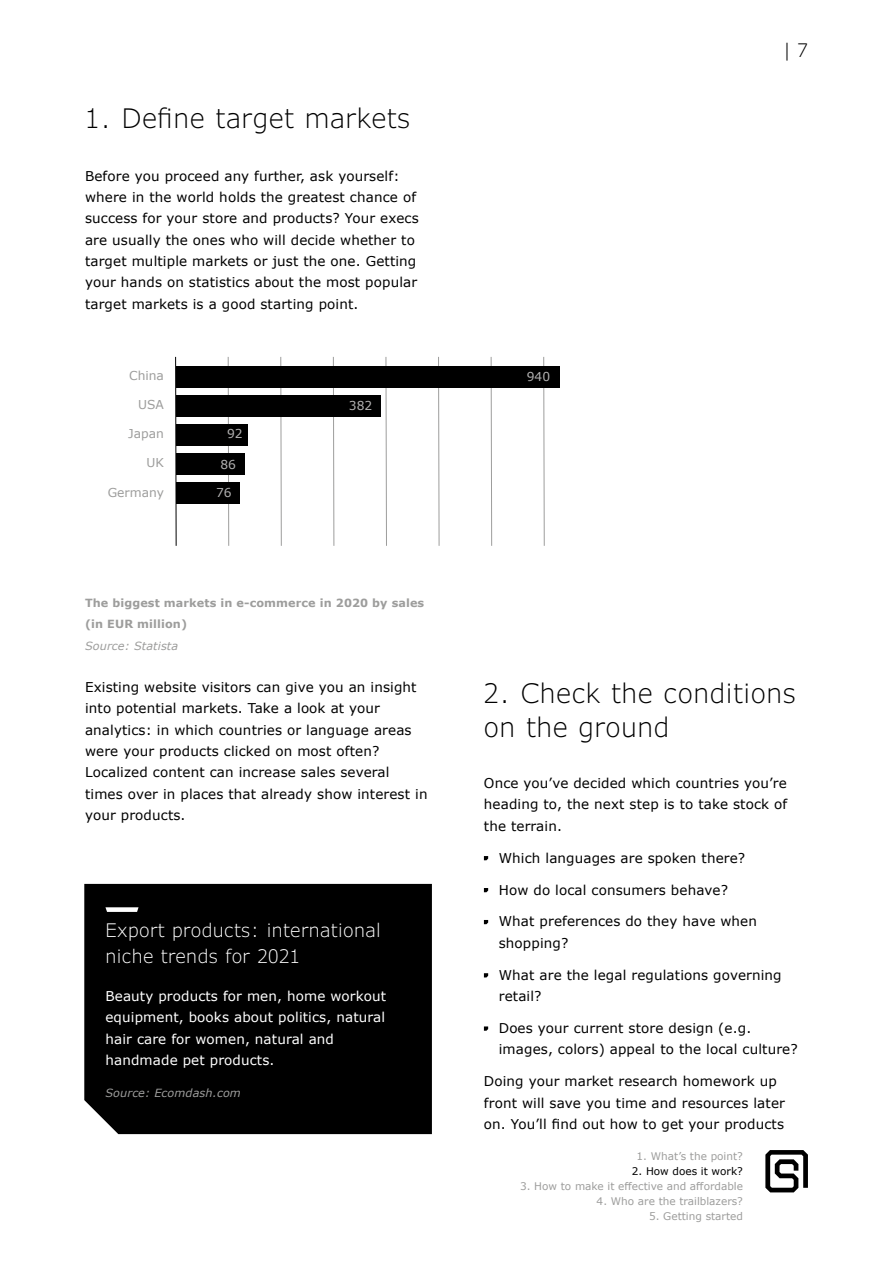
<style>
.page{position:relative;width:893px;height:1263px;background:#fff}
.page>*{position:absolute;margin:0;border:0;box-sizing:border-box;transform-origin:0 0}
.t1{font:300 27px/33.8px "Verdana Pro";letter-spacing:.02em;color:#000}
.t2{font:300 18.75px/25.5px "Verdana Pro";letter-spacing:.02em;color:#fff}
.t3{font:300 18.75px "Verdana Pro";color:#000}
.t4{font:13.5px/21.3px "Verdana";letter-spacing:.01em;color:#000}
.t5{font:13.5px/21.3px "Verdana";letter-spacing:.01em;color:#fff}
.t6{font:12.3px "Verdana";color:#9d9d9c}
.t7{font:12.3px "Verdana";color:#b3b2b2}
.t8{font:700 11.25px/21.3px "Verdana";letter-spacing:.01em;color:#9d9d9c}
.t9{font:italic 11.25px "Verdana";letter-spacing:.01em;color:#9d9d9c}
.t10{font:10.5px "Verdana";color:#9d9d9c}
.t11{font:10.5px "Verdana";color:#000}
</style>
<div class="page">
<svg style="left:765px;top:1150px;width:43px;height:42px"></svg>
<svg style="left:484px;top:856px;width:4px;height:4px"></svg>
<svg style="left:484px;top:888px;width:4px;height:4px"></svg>
<svg style="left:484px;top:920px;width:4px;height:4px"></svg>
<svg style="left:484px;top:973px;width:4px;height:4px"></svg>
<svg style="left:484px;top:1026px;width:4px;height:5px"></svg>
<svg style="left:175px;top:356px;width:2px;height:190px"></svg>
<svg style="left:228px;top:357px;width:1px;height:189px"></svg>
<svg style="left:280px;top:357px;width:2px;height:189px"></svg>
<svg style="left:333px;top:357px;width:1px;height:189px"></svg>
<svg style="left:385px;top:357px;width:2px;height:189px"></svg>
<svg style="left:438px;top:356px;width:2px;height:190px"></svg>
<svg style="left:491px;top:357px;width:1px;height:189px"></svg>
<svg style="left:543px;top:357px;width:2px;height:189px"></svg>
<div style="left:176px;top:482px;width:63px;height:22px;background:#000"></div>
<div style="left:176px;top:453px;width:69px;height:22px;background:#000"></div>
<div style="left:176px;top:424px;width:72px;height:22px;background:#000"></div>
<div style="left:176px;top:395px;width:204px;height:21px;background:#000"></div>
<div style="left:176px;top:366px;width:384px;height:21px;background:#000"></div>
<div style="left:84px;top:884px;width:348px;height:250px;background:#000"></div>
<svg style="left:105px;top:907px;width:34px;height:5px"></svg>
<h1 class="t1" style="left:85px;top:101px;width:327px">1. Define target markets</h1>
<p class="t4" style="left:85px;top:165px;width:335px">Before you proceed any further, ask yourself: where in the world holds the greatest chance of success for your store and products? Your execs are usually the ones who will decide whether to target multiple markets or just the one. Getting your hands on statistics about the most popular target markets is a good starting point.</p>
<p class="t6" style="left:129px;top:367px;width:36px">China</p>
<p class="t6" style="left:138px;top:397px;width:27px">USA</p>
<p class="t6" style="left:128px;top:426px;width:37px">Japan</p>
<p class="t6" style="left:146px;top:455px;width:19px">UK</p>
<p class="t6" style="left:108px;top:484px;width:58px">Germany</p>
<p class="t7" style="left:227px;top:426px;width:17px">92</p>
<p class="t7" style="left:220px;top:457px;width:17px">86</p>
<p class="t7" style="left:216px;top:484px;width:17px">76</p>
<p class="t7" style="left:349px;top:398px;width:25px">382</p>
<p class="t7" style="left:527px;top:368px;width:25px">940</p>
<h2 class="t3" style="left:783px;top:38px;width:26px">| 7</h2>
<p class="t8" style="left:85px;top:592px;width:341px">The biggest markets in e-commerce in 2020 by sales (in EUR million)</p>
<p class="t9" style="left:85px;top:638px;width:95px">Source: Statista</p>
<p class="t4" style="left:85px;top:676px;width:344px">Existing website visitors can give you an insight into potential markets. Take a look at your analytics: in which countries or language areas were your products clicked on most often?<br>Localized content can increase sales several times over in places that already show interest in your products.</p>
<h1 class="t1" style="left:484px;top:676px;width:314px">2. Check the conditions on the ground</h1>
<p class="t4" style="left:484px;top:772px;width:305px;text-align:justify">Once you’ve decided which countries you’re heading to, the next step is to take stock of the terrain.</p>
<p class="t4" style="left:499px;top:847px;width:248px">Which languages are spoken there?</p>
<p class="t4" style="left:499px;top:879px;width:231px">How do local consumers behave?</p>
<p class="t4" style="left:499px;top:911px;width:260px">What preferences do they have when shopping?</p>
<p class="t4" style="left:499px;top:964px;width:284px">What are the legal regulations governing retail?</p>
<p class="t4" style="left:499px;top:1017px;width:300px">Does your current store design (e.g. images, colors) appeal to the local culture?</p>
<p class="t4" style="left:484px;top:1070px;width:303px">Doing your market research homework up front will save you time and resources later on. You’ll find out how to get your products</p>
<h2 class="t2" style="left:105px;top:918px;width:277px">Export products: international niche trends for 2021</h2>
<p class="t5" style="left:105px;top:985px;width:282px">Beauty products for men, home workout equipment, books about politics, natural hair care for women, natural and handmade pet products.</p>
<p class="t9" style="left:105px;top:1085px;width:137px">Source: Ecomdash.com</p>
<p class="t10" style="left:637px;top:1149px;width:108px">1. What’s the point?</p>
<p class="t11" style="left:632px;top:1164px;width:113px">2. How does it work?</p>
<p class="t10" style="left:520px;top:1179px;width:224px">3. How to make it effective and affordable</p>
<p class="t10" style="left:597px;top:1194px;width:148px">4. Who are the trailblazers?</p>
<p class="t10" style="left:649px;top:1209px;width:95px">5. Getting started</p>
</div>
